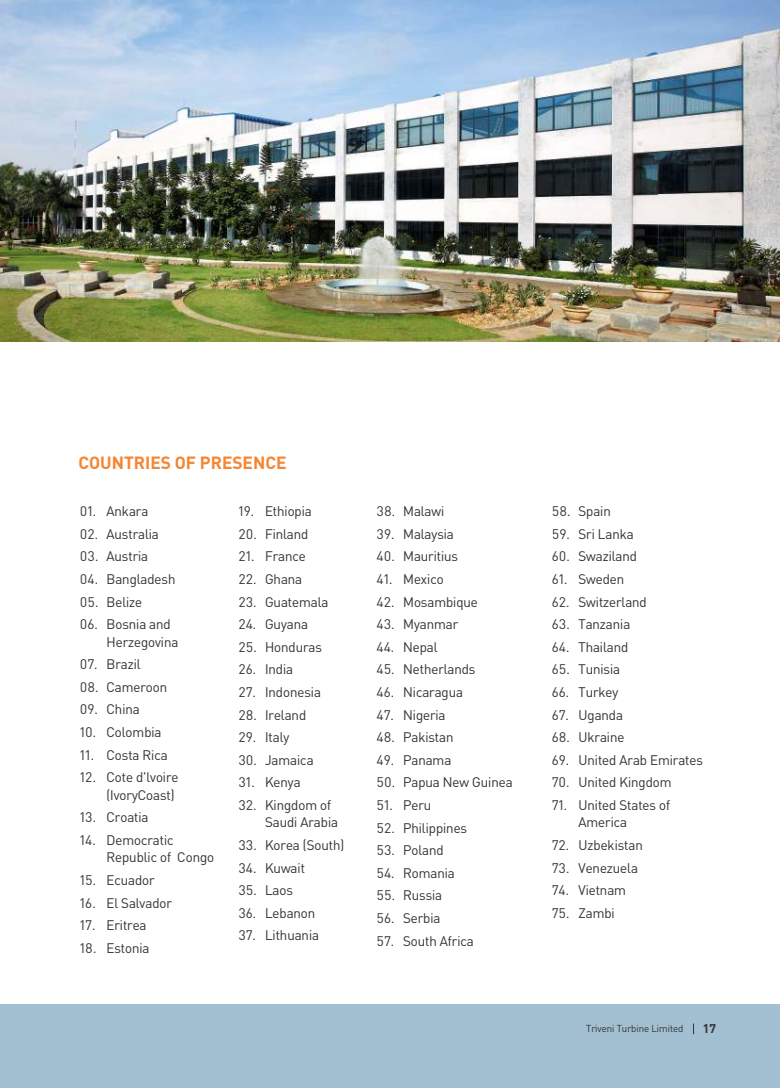
<style>
.page{position:relative;width:780px;height:1088px;background:#fff}
.page>*{position:absolute;margin:0;border:0;box-sizing:border-box;transform-origin:0 0}
.t1{font:700 17.5px "Sapient Sans";color:#f58634}
.t2{font:13.75px/17.5px "Sapient Sans";color:#373435}
.t3{font:700 12.5px "Sapient Sans";color:#373435}
.t4{font:10px "Sapient Sans";color:#373435}
</style>
<div class="page">
<div style="left:0;top:1004px;width:780px;height:84px;background:#a2c0d2"></div>
<img style="left:0;top:0;width:780px;height:342px">
<p class="t1" style="left:78px;top:451px;width:209px">COUNTRIES OF PRESENCE</p>
<p class="t2" style="left:80px;top:502px;width:70px">01. Ankara</p>
<p class="t2" style="left:80px;top:525px;width:80px">02. Australia</p>
<p class="t2" style="left:80px;top:547px;width:70px">03. Austria</p>
<p class="t2" style="left:80px;top:592px;width:64px">05. Belize</p>
<p class="t2" style="left:106px;top:615px;width:73px;text-indent:-27px">06. Bosnia and<br>Herzegovina</p>
<p class="t2" style="left:80px;top:655px;width:62px">07. Brazil</p>
<p class="t2" style="left:80px;top:700px;width:61px">09. China</p>
<p class="t2" style="left:80px;top:745px;width:89px">11. Costa Rica</p>
<p class="t2" style="left:80px;top:768px;width:100px;text-align:right">12. Cote d'lvoire (IvoryCoast)</p>
<p class="t2" style="left:80px;top:808px;width:70px">13. Croatia</p>
<p class="t2" style="left:106px;top:831px;width:109px;text-indent:-27px">14. Democratic<br>Republic of Congo</p>
<p class="t2" style="left:80px;top:871px;width:76px">15. Ecuador</p>
<p class="t2" style="left:80px;top:570px;width:97px">04. Bangladesh</p>
<p class="t2" style="left:80px;top:678px;width:89px">08. Cameroon</p>
<p class="t2" style="left:80px;top:723px;width:83px">10. Colombia</p>
<p class="t2" style="left:80px;top:893px;width:93px">16. El Salvador</p>
<p class="t2" style="left:80px;top:916px;width:68px">17. Eritrea</p>
<p class="t2" style="left:80px;top:939px;width:71px">18. Estonia</p>
<p class="t2" style="left:238px;top:502px;width:75px">19. Ethiopia</p>
<p class="t2" style="left:238px;top:525px;width:71px">20. Finland</p>
<p class="t2" style="left:238px;top:547px;width:69px">21. France</p>
<p class="t2" style="left:238px;top:570px;width:65px">22. Ghana</p>
<p class="t2" style="left:238px;top:592px;width:91px">23. Guatemala</p>
<p class="t2" style="left:238px;top:615px;width:71px">24. Guyana</p>
<p class="t2" style="left:238px;top:660px;width:56px">26. India</p>
<p class="t2" style="left:238px;top:638px;width:85px">25. Honduras</p>
<p class="t2" style="left:238px;top:683px;width:84px">27. Indonesia</p>
<p class="t2" style="left:238px;top:728px;width:52px">29. Italy</p>
<p class="t2" style="left:238px;top:705px;width:69px">28. Ireland</p>
<p class="t2" style="left:238px;top:751px;width:77px">30. Jamaica</p>
<p class="t2" style="left:238px;top:773px;width:64px">31. Kenya</p>
<p class="t2" style="left:265px;top:796px;width:74px;text-indent:-27px">32. Kingdom of<br>Saudi Arabia</p>
<p class="t2" style="left:238px;top:836px;width:107px">33. Korea (South)</p>
<p class="t2" style="left:238px;top:858px;width:68px">34. Kuwait</p>
<p class="t2" style="left:238px;top:881px;width:56px">35. Laos</p>
<p class="t2" style="left:238px;top:904px;width:78px">36. Lebanon</p>
<p class="t2" style="left:238px;top:926px;width:82px">37. Lithuania</p>
<p class="t2" style="left:376px;top:502px;width:69px">38. Malawi</p>
<p class="t2" style="left:376px;top:525px;width:79px">39. Malaysia</p>
<p class="t2" style="left:376px;top:547px;width:83px">40. Mauritius</p>
<p class="t2" style="left:376px;top:570px;width:69px">41. Mexico</p>
<p class="t2" style="left:376px;top:592px;width:103px">42. Mosambique</p>
<p class="t2" style="left:376px;top:615px;width:83px">43. Myanmar</p>
<p class="t2" style="left:376px;top:638px;width:63px">44. Nepal</p>
<p class="t2" style="left:376px;top:660px;width:100px">45. Netherlands</p>
<p class="t2" style="left:376px;top:683px;width:88px">46. Nicaragua</p>
<p class="t2" style="left:376px;top:705px;width:71px">47. Nigeria</p>
<p class="t2" style="left:376px;top:728px;width:78px">48. Pakistan</p>
<p class="t2" style="left:376px;top:751px;width:76px">49. Panama</p>
<p class="t2" style="left:376px;top:773px;width:138px">50. Papua New Guinea</p>
<p class="t2" style="left:376px;top:796px;width:56px">51. Peru</p>
<p class="t2" style="left:376px;top:818px;width:92px">52. Philippines</p>
<p class="t2" style="left:376px;top:841px;width:69px">53. Poland</p>
<p class="t2" style="left:376px;top:864px;width:80px">54. Romania</p>
<p class="t2" style="left:376px;top:886px;width:67px">55. Russia</p>
<p class="t2" style="left:376px;top:931px;width:99px">57. South Africa</p>
<p class="t2" style="left:376px;top:909px;width:65px">56. Serbia</p>
<p class="t2" style="left:552px;top:502px;width:60px">58. Spain</p>
<p class="t2" style="left:552px;top:525px;width:83px">59. Sri Lanka</p>
<p class="t2" style="left:552px;top:547px;width:87px">60. Swaziland</p>
<p class="t2" style="left:552px;top:570px;width:74px">61. Sweden</p>
<p class="t2" style="left:552px;top:592px;width:96px">62. Switzerland</p>
<p class="t2" style="left:552px;top:615px;width:80px">63. Tanzania</p>
<p class="t2" style="left:552px;top:638px;width:78px">64. Thailand</p>
<p class="t2" style="left:552px;top:660px;width:70px">65. Tunisia</p>
<p class="t2" style="left:552px;top:705px;width:73px">67. Uganda</p>
<p class="t2" style="left:552px;top:751px;width:152px">69. United Arab Emirates</p>
<p class="t2" style="left:552px;top:773px;width:121px">70. United Kingdom</p>
<p class="t2" style="left:552px;top:683px;width:68px">66. Turkey</p>
<p class="t2" style="left:552px;top:728px;width:74px">68. Ukraine</p>
<p class="t2" style="left:578px;top:796px;width:93px;text-indent:-27px">71. United States of<br>America</p>
<p class="t2" style="left:552px;top:836px;width:92px">72. Uzbekistan</p>
<p class="t2" style="left:552px;top:858px;width:88px">73. Venezuela</p>
<p class="t2" style="left:552px;top:881px;width:76px">74. Vietnam</p>
<p class="t2" style="left:552px;top:904px;width:64px">75. Zambi</p>
<p class="t4" style="left:586px;top:1022px;width:99px">Triveni Turbine Limited</p>
<p class="t3" style="left:703px;top:1020px;width:14px">17</p>
</div>
